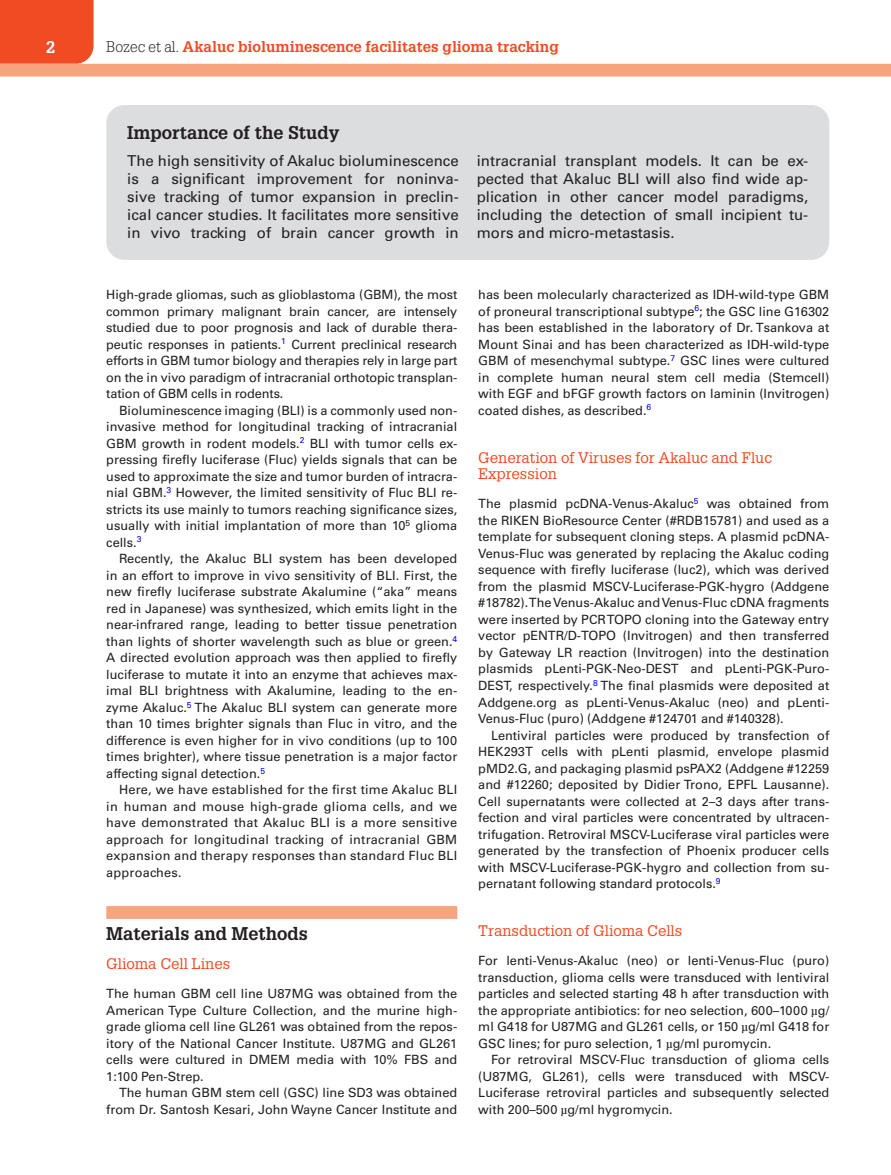
<style>
.page{position:relative;width:891px;height:1175px;background:#fff}
.page>*{position:absolute;margin:0;border:0;box-sizing:border-box;transform-origin:0 0}
.t1{font:700 18px "Glypha LT Std";color:#231f20}
.t2{font:700 16.5px "Glypha LT Std";color:#fff}
.t3{font:15px/18px "Univers LT Std";color:#231f20;text-align:justify}
.t4{font:15px/16.5px "Glypha LT Std";color:#f04b22}
.t5{font:700 15px "Glypha LT Std";color:#f04b22}
.t6{font:12.75px/16.5px "Univers LT Std";color:#231f20;text-align:justify}
.s1{font-weight:300;color:#231f20}
.s2{font-family:"Gandhari Unicode"}
</style>
<div class="page">
<div style="left:0;top:0;width:94px;height:64px;background:#f04b22"></div>
<div style="left:0;top:64px;width:891px;height:12px;background:#f7a37d"></div>
<div style="left:106px;top:906px;width:351px;height:12px;background:#f7a37d"></div>
<div style="left:106px;top:105px;width:723px;height:155px;background:#dcdddf;border-radius:18px"></div>
<p class="t2" style="left:46px;top:37px;width:11px">2</p>
<p class="t5" style="left:106px;top:37px;width:454px"><span class="s1">Bozec et al.</span> Akaluc bioluminescence facilitates glioma tracking</p>
<h1 class="t1" style="left:127px;top:121px;width:214px">Importance of the Study</h1>
<p class="t3" style="left:127px;top:152px;width:333px">The high sensitivity of Akaluc bioluminescence is a significant improvement for noninva&shy;sive tracking of tumor expansion in preclin&shy;ical cancer studies. It facilitates more sensitive in vivo tracking of brain cancer growth in</p>
<p class="t3" style="left:477px;top:152px;width:333px">intracranial transplant models. It can be ex&shy;pected that Akaluc BLI will also find wide ap&shy;plication in other cancer model paradigms, including the detection of small incipient tu&shy;mors and micro-metastasis.</p>
<p class="t6" style="left:106px;top:286px;width:353px">High-grade gliomas, such as glioblastoma (GBM), the most common primary malignant brain cancer, are intensely studied due to poor prognosis and lack of durable thera&shy;peutic responses in patients.<sup>1</sup> Current preclinical research efforts in GBM tumor biology and therapies rely in large part on the in vivo paradigm of intracranial orthotopic transplan&shy;tation of GBM cells in rodents.</p>
<p class="t6" style="left:106px;top:402px;width:353px;text-indent:13px">Bioluminescence imaging (BLI) is a commonly used non&shy;invasive method for longitudinal tracking of intracranial GBM growth in rodent models.<sup>2</sup> BLI with tumor cells ex&shy;pressing firefly luciferase (Fluc) yields signals that can be used to approximate the size and tumor burden of intracra&shy;nial GBM.<sup>3</sup> However, the limited sensitivity of Fluc BLI re&shy;stricts its use mainly to tumors reaching significance sizes, usually with initial implantation of more than 10<sup>5</sup> glioma cells.<sup>3</sup></p>
<p class="t6" style="left:106px;top:550px;width:353px;text-indent:13px">Recently, the Akaluc BLI system has been developed in an effort to improve in vivo sensitivity of BLI. First, the new firefly luciferase substrate Akalumine (“aka” means red in Japanese) was synthesized, which emits light in the near-infrared range, leading to better tissue penetration than lights of shorter wavelength such as blue or green.<sup>4<br></sup>A directed evolution approach was then applied to firefly luciferase to mutate it into an enzyme that achieves max&shy;imal BLI brightness with Akalumine, leading to the en&shy;zyme Akaluc.<sup>5</sup> The Akaluc BLI system can generate more than 10 times brighter signals than Fluc in vitro, and the difference is even higher for in vivo conditions (up to 100 times brighter), where tissue penetration is a major factor affecting signal detection.<sup>5</sup></p>
<p class="t6" style="left:106px;top:781px;width:353px;text-indent:13px">Here, we have established for the first time Akaluc BLI in human and mouse high-grade glioma cells, and we have demonstrated that Akaluc BLI is a more sensitive approach for longitudinal tracking of intracranial GBM expansion and therapy responses than standard Fluc BLI approaches.</p>
<h1 class="t1" style="left:106px;top:922px;width:203px">Materials and Methods</h1>
<p class="t4" style="left:106px;top:955px;width:125px">Glioma Cell Lines</p>
<p class="t6" style="left:106px;top:985px;width:353px">The human GBM cell line U87MG was obtained from the American Type Culture Collection, and the murine high&shy;grade glioma cell line GL261 was obtained from the repos&shy;itory of the National Cancer Institute. U87MG and GL261 cells were cultured in DMEM media with 10% FBS and 1:100 Pen-Strep.</p>
<p class="t6" style="left:106px;top:1084px;width:353px;text-align:right">The human GBM stem cell (GSC) line SD3 was obtained from Dr. Santosh Kesari, John Wayne Cancer Institute and</p>
<p class="t6" style="left:478px;top:286px;width:353px">has been molecularly characterized as IDH-wild-type GBM of proneural transcriptional subtype<sup>6</sup>; the GSC line G16302 has been established in the laboratory of Dr. Tsankova at Mount Sinai and has been characterized as IDH-wild-type GBM of mesenchymal subtype.<sup>7</sup> GSC lines were cultured in complete human neural stem cell media (Stemcell) with EGF and bFGF growth factors on laminin (Invitrogen) coated dishes, as described.<sup>6</sup></p>
<p class="t4" style="left:478px;top:449px;width:295px">Generation of Viruses for Akaluc and Fluc<br>Expression</p>
<p class="t6" style="left:478px;top:496px;width:353px">The plasmid pcDNA-Venus-Akaluc<sup>5</sup> was obtained from the RIKEN BioResource Center (#RDB15781) and used as a template for subsequent cloning steps. A plasmid pcDNA-Venus-Fluc was generated by replacing the Akaluc coding sequence with firefly luciferase (luc2), which was derived from the plasmid MSCV-Luciferase-PGK-hygro (Addgene #18782). The Venus-Akaluc and Venus-Fluc cDNA fragments were inserted by PCR TOPO cloning into the Gateway entry vector pENTR/D-TOPO (Invitrogen) and then transferred by Gateway LR reaction (Invitrogen) into the destination plasmids pLenti-PGK-Neo-DEST and pLenti-PGK-Puro-DEST, respectively.<sup>8</sup> The final plasmids were deposited at Addgene.org as pLenti-Venus-Akaluc (neo) and pLenti-Venus-Fluc (puro) (Addgene #124701 and #140328).</p>
<p class="t6" style="left:478px;top:727px;width:353px;text-indent:13px">Lentiviral particles were produced by transfection of HEK293T cells with pLenti plasmid, envelope plasmid pMD2.G, and packaging plasmid psPAX2 (Addgene #12259 and #12260; deposited by Didier Trono, EPFL Lausanne).<br>Cell supernatants were collected at 2–3 days after trans&shy;fection and viral particles were concentrated by ultracen&shy;trifugation. Retroviral MSCV-Luciferase viral particles were generated by the transfection of Phoenix producer cells with MSCV-Luciferase-PGK-hygro and collection from su&shy;pernatant following standard protocols.<sup>9</sup></p>
<p class="t4" style="left:478px;top:922px;width:205px">Transduction of Glioma Cells</p>
<p class="t6" style="left:478px;top:952px;width:353px">For lenti-Venus-Akaluc (neo) or lenti-Venus-Fluc (puro) transduction, glioma cells were transduced with lentiviral particles and selected starting 48 h after transduction with the appropriate antibiotics: for neo selection, 600–1000 <span class="s2">µ</span>g/ ml G418 for U87MG and GL261 cells, or 150 <span class="s2">µ</span>g/ml G418 for GSC lines; for puro selection, 1 <span class="s2">µ</span>g/ml puromycin.</p>
<p class="t6" style="left:478px;top:1051px;width:353px;text-indent:13px">For retroviral MSCV-Fluc transduction of glioma cells (U87MG, GL261), cells were transduced with MSCV-Luciferase retroviral particles and subsequently selected with 200–500 <span class="s2">µ</span>g/ml hygromycin.</p>
</div>
